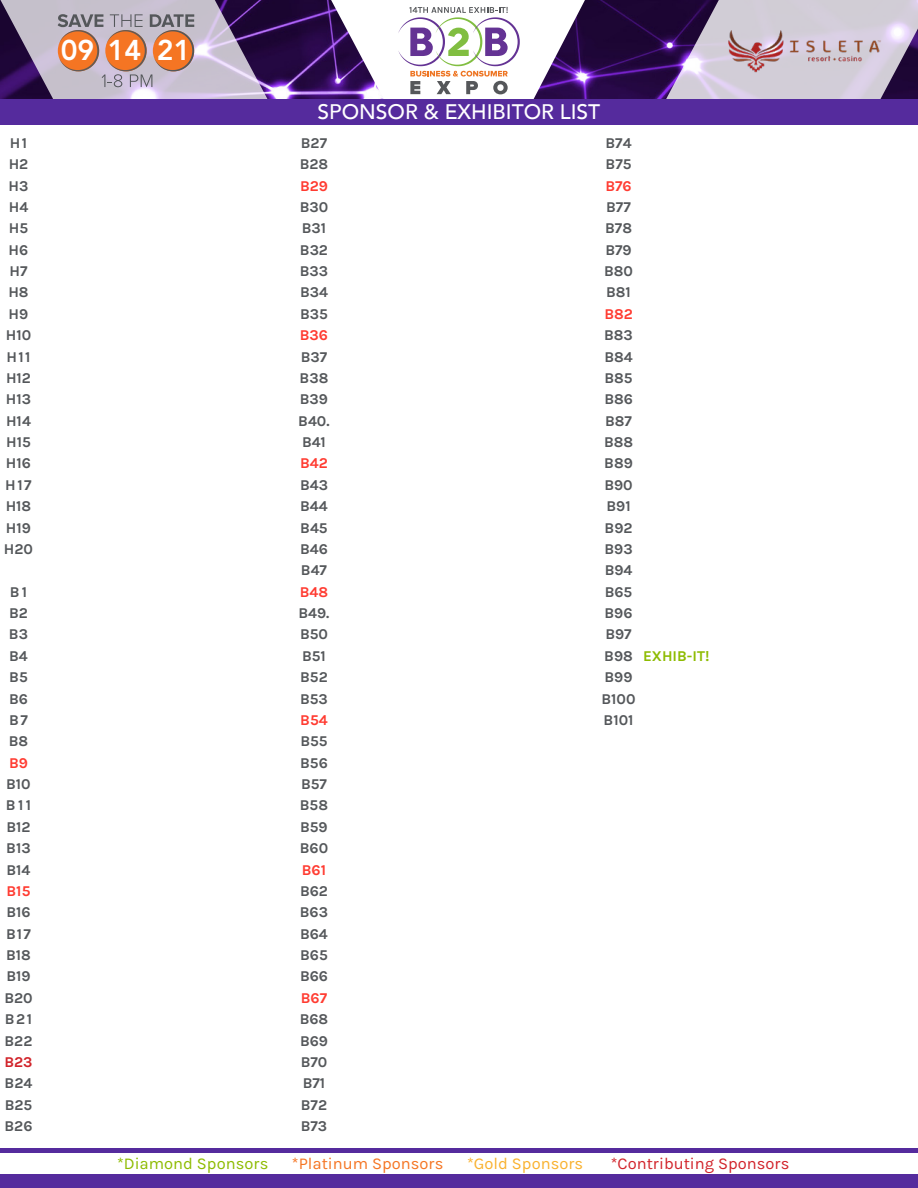
<style>
.page{position:relative;width:918px;height:1188px;background:#fff}
.page>*{position:absolute;margin:0;border:0;box-sizing:border-box;transform-origin:0 0}
.t1{font:800 28.5px "Avenir";color:#fff}
.t2{font:500 21px "Avenir";color:#fff}
.t3{font:16.5px "Karla";color:#d1232a}
.t4{font:16.5px "Karla";color:#f57523}
.t5{font:16.5px "Karla";color:#8dbb00}
.t6{font:16.5px "Karla";color:#f9b12e}
.t7{font:700 15px/21.3px "Karla";color:#54575a}
.t8{font:700 15px "Karla";color:#ff3b31}
.t9{font:700 15px "Karla";color:#8dbb00}
.t10{font:700 15px "Karla";color:#d1232a}
</style>
<div class="page">
<img style="left:273px;top:0;width:388px;height:99px">
<svg style="left:661px;top:0;width:257px;height:99px;background:#9282a2"></svg>
<svg style="left:0;top:0;width:273px;height:99px;background:#9485a4"></svg>
<svg style="left:331px;top:0;width:254px;height:99px"></svg>
<svg style="left:58px;top:14px;width:136px;height:73px;background:#ca9782"></svg>
<img style="left:718px;top:9px;width:173px;height:83px">
<div style="left:0;top:99px;width:918px;height:26px;background:#552b9d"></div>
<div style="left:0;top:1174px;width:918px;height:14px;background:#552b9d"></div>
<div style="left:0;top:1148px;width:918px;height:5px;background:#552b9d"></div>
<p class="t7" style="left:10px;top:132px;width:19px">H1</p>
<p class="t7" style="left:9px;top:154px;width:21px">H2</p>
<p class="t7" style="left:9px;top:175px;width:21px">H3</p>
<p class="t7" style="left:9px;top:196px;width:21px">H4</p>
<p class="t7" style="left:9px;top:218px;width:21px">H5</p>
<p class="t7" style="left:9px;top:239px;width:21px">H6</p>
<p class="t7" style="left:9px;top:260px;width:20px">H7</p>
<p class="t7" style="left:8px;top:282px;width:22px">H8</p>
<p class="t7" style="left:9px;top:303px;width:21px">H9</p>
<p class="t7" style="left:6px;top:325px;width:27px">H10</p>
<p class="t7" style="left:6px;top:346px;width:26px">H11</p>
<p class="t7" style="left:6px;top:367px;width:27px">H12</p>
<p class="t7" style="left:6px;top:389px;width:27px">H13</p>
<p class="t7" style="left:6px;top:410px;width:26px">H14</p>
<p class="t7" style="left:6px;top:431px;width:26px">H15</p>
<p class="t7" style="left:6px;top:453px;width:27px">H16</p>
<p class="t7" style="left:5px;top:474px;width:28px">H17</p>
<p class="t7" style="left:6px;top:496px;width:27px">H18</p>
<p class="t7" style="left:6px;top:517px;width:27px">H19</p>
<p class="t7" style="left:4px;top:538px;width:31px">H20</p>
<p class="t7" style="left:10px;top:581px;width:19px">B1</p>
<p class="t7" style="left:9px;top:602px;width:20px">B2</p>
<p class="t7" style="left:9px;top:624px;width:21px">B3</p>
<p class="t7" style="left:9px;top:645px;width:20px">B4</p>
<p class="t7" style="left:9px;top:667px;width:20px">B5</p>
<p class="t7" style="left:9px;top:688px;width:20px">B6</p>
<p class="t7" style="left:9px;top:709px;width:20px">B7</p>
<p class="t7" style="left:9px;top:731px;width:21px">B8</p>
<p class="t8" style="left:9px;top:754px;width:20px">B9</p>
<p class="t7" style="left:6px;top:773px;width:26px">B10</p>
<p class="t7" style="left:6px;top:795px;width:27px">B11</p>
<p class="t7" style="left:6px;top:816px;width:26px">B12</p>
<p class="t7" style="left:6px;top:838px;width:26px">B13</p>
<p class="t7" style="left:7px;top:859px;width:26px">B14</p>
<p class="t8" style="left:7px;top:882px;width:25px">B15</p>
<p class="t7" style="left:6px;top:902px;width:26px">B16</p>
<p class="t7" style="left:6px;top:923px;width:26px">B17</p>
<p class="t7" style="left:6px;top:944px;width:26px">B18</p>
<p class="t7" style="left:6px;top:966px;width:26px">B19</p>
<p class="t7" style="left:4px;top:987px;width:30px">B20</p>
<p class="t7" style="left:5px;top:1009px;width:29px">B21</p>
<p class="t7" style="left:5px;top:1030px;width:29px">B22</p>
<p class="t10" style="left:4px;top:1053px;width:30px">B23</p>
<p class="t7" style="left:5px;top:1073px;width:29px">B24</p>
<p class="t7" style="left:5px;top:1094px;width:29px">B25</p>
<p class="t7" style="left:5px;top:1115px;width:29px">B26</p>
<p class="t1" style="left:61px;top:34px;width:131px">09 14 21</p>
<p class="t2" style="left:318px;top:94px;width:284px">SPONSOR &amp; EXHIBITOR LIST</p>
<p class="t7" style="left:301px;top:132px;width:28px">B27</p>
<p class="t7" style="left:300px;top:154px;width:30px">B28</p>
<p class="t8" style="left:300px;top:177px;width:29px">B29</p>
<p class="t7" style="left:300px;top:196px;width:30px">B30</p>
<p class="t7" style="left:302px;top:218px;width:26px">B31</p>
<p class="t7" style="left:300px;top:239px;width:30px">B32</p>
<p class="t7" style="left:300px;top:260px;width:30px">B33</p>
<p class="t7" style="left:300px;top:282px;width:29px">B34</p>
<p class="t7" style="left:300px;top:303px;width:29px">B35</p>
<p class="t8" style="left:300px;top:326px;width:30px">B36</p>
<p class="t7" style="left:301px;top:346px;width:28px">B37</p>
<p class="t7" style="left:300px;top:367px;width:30px">B38</p>
<p class="t7" style="left:300px;top:389px;width:30px">B39</p>
<p class="t7" style="left:298px;top:410px;width:33px">B40.<br>B41</p>
<p class="t8" style="left:300px;top:455px;width:29px">B42</p>
<p class="t7" style="left:300px;top:474px;width:29px">B43</p>
<p class="t7" style="left:300px;top:496px;width:29px">B44</p>
<p class="t7" style="left:300px;top:517px;width:29px">B45</p>
<p class="t7" style="left:300px;top:538px;width:29px">B46</p>
<p class="t7" style="left:301px;top:560px;width:28px">B47</p>
<p class="t8" style="left:300px;top:583px;width:30px">B48</p>
<p class="t7" style="left:299px;top:602px;width:33px">B49.</p>
<p class="t7" style="left:300px;top:624px;width:29px">B50</p>
<p class="t7" style="left:302px;top:645px;width:25px">B51</p>
<p class="t7" style="left:300px;top:667px;width:29px">B52</p>
<p class="t7" style="left:300px;top:688px;width:29px">B53</p>
<p class="t8" style="left:300px;top:711px;width:29px">B54</p>
<p class="t7" style="left:300px;top:731px;width:29px">B55</p>
<p class="t7" style="left:300px;top:752px;width:29px">B56</p>
<p class="t7" style="left:301px;top:773px;width:27px">B57</p>
<p class="t7" style="left:300px;top:795px;width:30px">B58</p>
<p class="t7" style="left:300px;top:816px;width:29px">B59</p>
<p class="t7" style="left:300px;top:838px;width:30px">B60</p>
<p class="t8" style="left:302px;top:861px;width:26px">B61</p>
<p class="t7" style="left:300px;top:880px;width:29px">B62</p>
<p class="t7" style="left:300px;top:902px;width:30px">B63</p>
<p class="t7" style="left:300px;top:923px;width:29px">B64</p>
<p class="t7" style="left:300px;top:944px;width:29px">B65</p>
<p class="t7" style="left:300px;top:966px;width:29px">B66</p>
<p class="t8" style="left:301px;top:989px;width:28px">B67</p>
<p class="t7" style="left:300px;top:1009px;width:30px">B68</p>
<p class="t7" style="left:300px;top:1030px;width:29px">B69</p>
<p class="t7" style="left:301px;top:1051px;width:28px">B70</p>
<p class="t7" style="left:303px;top:1073px;width:24px">B71</p>
<p class="t7" style="left:301px;top:1094px;width:28px">B72</p>
<p class="t7" style="left:301px;top:1115px;width:28px">B73</p>
<p class="t7" style="left:606px;top:132px;width:28px">B74<br>B75</p>
<p class="t8" style="left:605px;top:177px;width:28px">B76</p>
<p class="t7" style="left:606px;top:196px;width:26px">B77</p>
<p class="t7" style="left:605px;top:218px;width:28px">B78</p>
<p class="t7" style="left:605px;top:239px;width:28px">B79</p>
<p class="t7" style="left:604px;top:260px;width:30px">B80</p>
<p class="t7" style="left:606px;top:282px;width:26px">B81</p>
<p class="t8" style="left:604px;top:305px;width:30px">B82</p>
<p class="t7" style="left:604px;top:325px;width:30px">B83</p>
<p class="t7" style="left:604px;top:346px;width:30px">B84</p>
<p class="t7" style="left:605px;top:367px;width:30px">B85</p>
<p class="t7" style="left:604px;top:389px;width:30px">B86</p>
<p class="t7" style="left:605px;top:410px;width:28px">B87</p>
<p class="t7" style="left:604px;top:431px;width:31px">B88</p>
<p class="t7" style="left:604px;top:453px;width:30px">B89</p>
<p class="t7" style="left:604px;top:474px;width:30px">B90</p>
<p class="t7" style="left:606px;top:496px;width:26px">B91</p>
<p class="t7" style="left:605px;top:517px;width:29px">B92</p>
<p class="t7" style="left:605px;top:538px;width:30px">B93</p>
<p class="t7" style="left:605px;top:560px;width:29px">B94</p>
<p class="t7" style="left:605px;top:581px;width:29px">B65</p>
<p class="t7" style="left:605px;top:602px;width:29px">B96</p>
<p class="t7" style="left:605px;top:624px;width:28px">B97</p>
<p class="t7" style="left:604px;top:645px;width:30px">B98</p>
<p class="t7" style="left:605px;top:667px;width:30px">B99</p>
<p class="t7" style="left:602px;top:688px;width:36px">B100</p>
<p class="t7" style="left:604px;top:709px;width:31px">B101</p>
<p class="t9" style="left:643px;top:647px;width:68px">EXHIB-IT!</p>
<p class="t5" style="left:117px;top:1154px;width:153px">*Diamond Sponsors</p>
<p class="t4" style="left:292px;top:1154px;width:153px">*Platinum Sponsors</p>
<p class="t6" style="left:467px;top:1154px;width:118px">*Gold Sponsors</p>
<p class="t3" style="left:611px;top:1154px;width:180px">*Contributing Sponsors</p>
</div>
